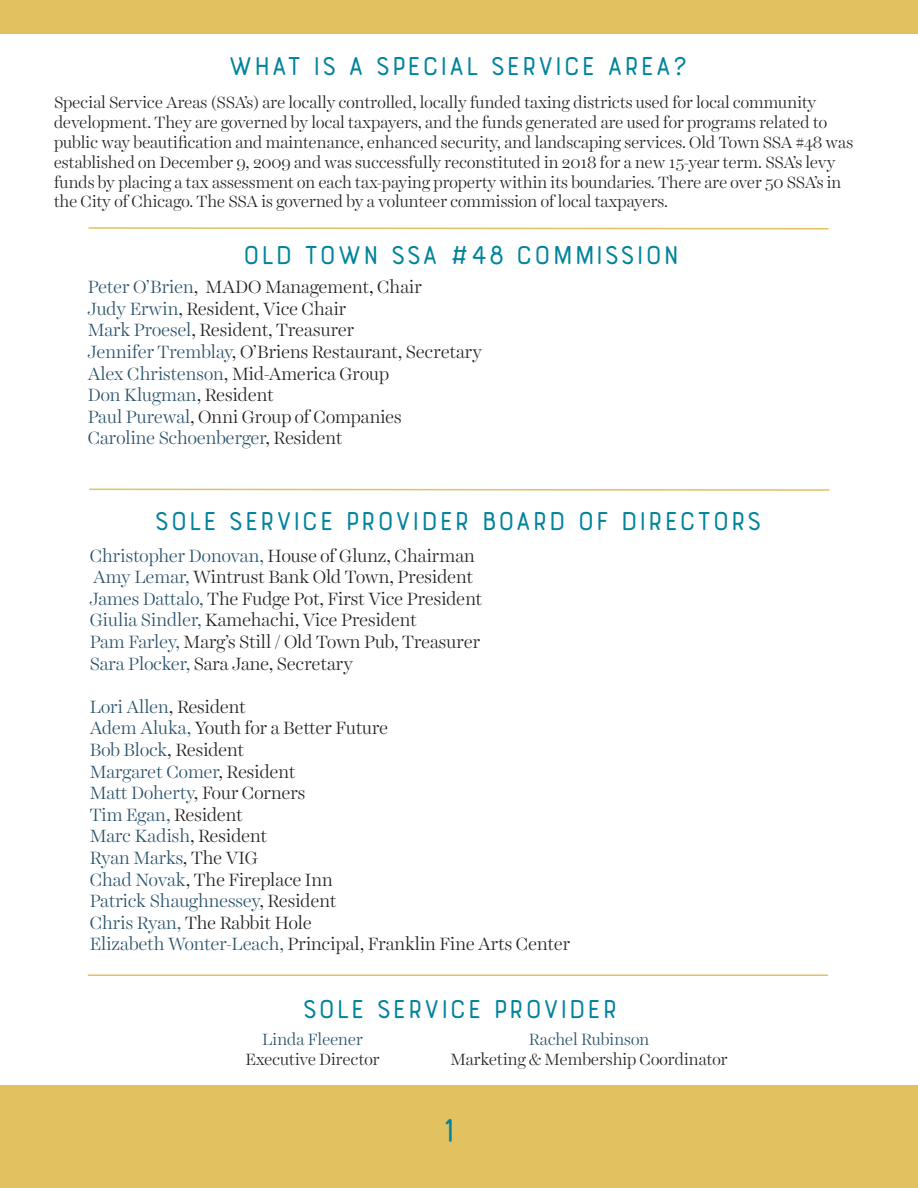
<style>
.page{position:relative;width:918px;height:1188px;background:#fff}
.page>*{position:absolute;margin:0;border:0;box-sizing:border-box;transform-origin:0 0}
.t1{font:700 37.5px "Bourton Line";color:#00839c}
.t2{font:700 30px "Bourton Line";letter-spacing:-.02em;color:#00839c}
.t3{font:300 18px "Harriet Display";color:#231f20}
.t4{font:300 18px "Harriet Display";color:#29516a}
.t5{font:300 16.5px/19.8px "Harriet Display";color:#231f20}
.t6{font:300 16.5px "Harriet Display";color:#29516a}
.s1{color:#29516a}
.s2{color:#040503}
.s3{color:#231f20}
</style>
<div class="page">
<div style="left:0;top:1085px;width:918px;height:103px;background:#e2c161"></div>
<div style="left:0;top:0;width:918px;height:33px;background:#e2c161"></div>
<svg style="left:88px;top:227px;width:741px;height:3px"></svg>
<svg style="left:89px;top:488px;width:741px;height:3px"></svg>
<hr style="left:88px;top:974px;width:740px;height:2px;background:#e2c161">
<p class="t2" style="left:228px;top:47px;width:463px">WHAT IS A SPECIAL SERVICE AREA?</p>
<p class="t5" style="left:54px;top:93px;width:801px">Special Service Areas (SSA’s) are locally controlled, locally funded taxing districts used for local community development. They are governed by local taxpayers, and the funds generated are used for programs related to public way beautification and maintenance, enhanced security, and landscaping services. Old Town SSA #48 was established on December 9, 2009 and was successfully reconstituted in 2018 for a new 15-year term. SSA’s levy funds by placing a tax assessment on each tax-paying property within its boundaries. There are over 50 SSA’s in the City of Chicago. The SSA is governed by a volunteer commission of local taxpayers.</p>
<p class="t2" style="left:242px;top:236px;width:440px">OLD TOWN SSA #48 COMMISSION</p>
<p class="t3" style="left:88px;top:274px;width:335px"><span class="s1">Peter O’Brien</span>, MADO Management<span class="s2">,</span> Chair</p>
<p class="t3" style="left:88px;top:296px;width:260px"><span class="s1">Judy Erwin</span>, Resident, Vice Chair</p>
<p class="t3" style="left:88px;top:317px;width:268px"><span class="s1">Mark Proesel</span>, Resident, Treasurer</p>
<p class="t3" style="left:88px;top:339px;width:396px"><span class="s1">Jennifer Tremblay</span>, O’Briens Restaurant, Secretary</p>
<p class="t3" style="left:88px;top:361px;width:303px"><span class="s1">Alex Christenson</span>, Mid-America Group</p>
<p class="t4" style="left:88px;top:382px;width:187px">Don Klugman<span class="s3">, Resident</span></p>
<p class="t3" style="left:88px;top:404px;width:315px"><span class="s1">Paul Purewal</span>, Onni Group of Companies</p>
<p class="t4" style="left:88px;top:425px;width:256px">Caroline Schoenberger<span class="s3">, Resident</span></p>
<p class="t2" style="left:154px;top:503px;width:610px">SOLE SERVICE PROVIDER BOARD OF DIRECTORS</p>
<p class="t3" style="left:90px;top:543px;width:387px"><span class="s1">Christopher Donovan,</span> House of Glunz, Chairman</p>
<p class="t3" style="left:93px;top:564px;width:382px"><span class="s1">Amy Lemar,</span> Wintrust Bank Old Town, President</p>
<p class="t3" style="left:90px;top:586px;width:394px"><span class="s1">James Dattalo,</span> The Fudge Pot, First Vice President</p>
<p class="t3" style="left:90px;top:608px;width:329px"><span class="s1">Giulia Sindler,</span> Kamehachi, Vice President</p>
<p class="t3" style="left:90px;top:629px;width:392px"><span class="s1">Pam Farley,</span> Marg’s Still / Old Town Pub, Treasurer</p>
<p class="t3" style="left:90px;top:651px;width:265px"><span class="s1">Sara Plocker,</span> Sara Jane, Secretary</p>
<p class="t4" style="left:90px;top:694px;width:158px">Lori Allen<span class="s3">, Resident</span></p>
<p class="t3" style="left:90px;top:716px;width:300px"><span class="s1">Adem Aluka,</span> Youth for a Better Future</p>
<p class="t3" style="left:90px;top:737px;width:156px"><span class="s1">Bob Block</span>, Resident</p>
<p class="t4" style="left:90px;top:759px;width:207px">Margaret Comer<span class="s3">, Resident</span></p>
<p class="t3" style="left:90px;top:780px;width:217px"><span class="s1">Matt Doherty</span>, Four Corners</p>
<p class="t4" style="left:90px;top:802px;width:155px">Tim Egan, <span class="s3">Resident</span></p>
<p class="t4" style="left:90px;top:824px;width:179px">Marc Kadish<span class="s3">, Resident</span></p>
<p class="t4" style="left:90px;top:845px;width:170px">Ryan Marks<span class="s3">, The VIG</span></p>
<p class="t3" style="left:90px;top:867px;width:245px"><span class="s1">Chad Novak</span>, The Fireplace Inn</p>
<p class="t4" style="left:90px;top:888px;width:248px">Patrick Shaughnessey<span class="s3">, Resident</span></p>
<p class="t3" style="left:90px;top:910px;width:223px"><span class="s1">Chris Ryan,</span> The Rabbit Hole</p>
<p class="t3" style="left:90px;top:932px;width:482px"><span class="s1">Elizabeth Wonter-Leach,</span> Principal, Franklin Fine Arts Center</p>
<p class="t2" style="left:302px;top:990px;width:318px">SOLE SERVICE PROVIDER</p>
<p class="t6" style="left:262px;top:1028px;width:102px">Linda Fleener</p>
<p class="t5" style="left:246px;top:1050px;width:136px">Executive Director</p>
<p class="t5" style="left:451px;top:1030px;width:278px;text-align:center"><span class="s1">Rachel Rubinson<br></span>Marketing &amp; Membership Coordinator</p>
<p class="t1" style="left:442px;top:1108px;width:16px">1</p>
</div>
